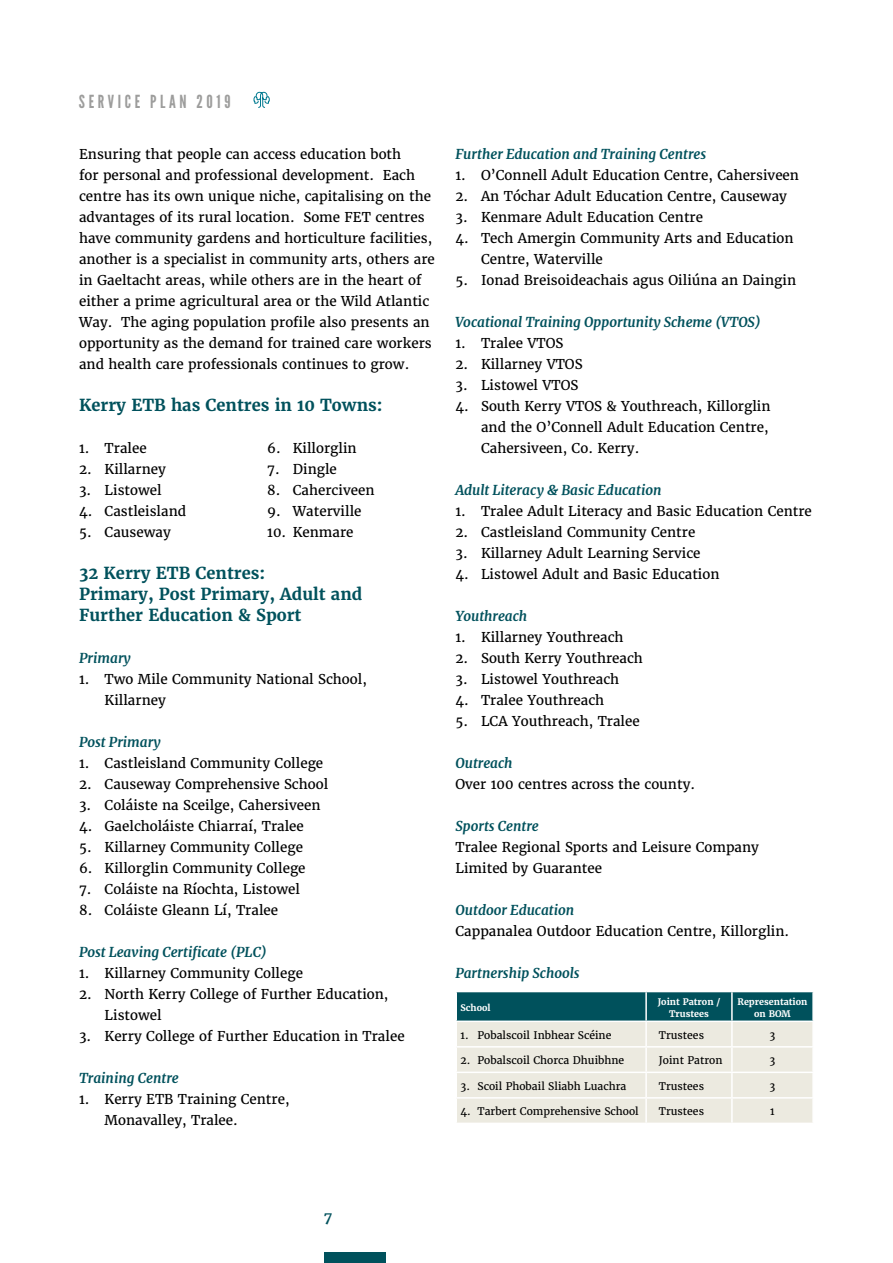
<style>
.page{position:relative;width:893px;height:1263px;background:#fff}
.page>*{position:absolute;margin:0;border:0;box-sizing:border-box;transform-origin:0 0}
.t1{font:18px "League Gothic";letter-spacing:.2em;color:#9d9d9c}
.t2{font:700 16.5px/21px "Merriweather";color:#00515c}
.t3{font:italic 700 15px "Merriweather";color:#00515c}
.t4{font:13.5px/21px "Merriweather";color:#000}
.t5{font:italic 700 13.5px "Merriweather";color:#00515c}
.t6{font:10.5px "Merriweather";color:#000}
.t7{font:700 9px/12px "Merriweather";color:#fff;text-align:center}
</style>
<div class="page">
<svg style="left:253px;top:92px;width:16px;height:16px"></svg>
<div style="left:324px;top:1252px;width:61px;height:11px;background:#00515c"></div>
<svg style="left:457px;top:992px;width:355px;height:130px;background:#b7c8c2"></svg>
<hr style="left:645px;top:992px;width:2px;height:28px;background:#fff">
<hr style="left:731px;top:992px;width:2px;height:28px;background:#fff">
<hr style="left:455px;top:1020px;width:191px;height:2px;background:#fff">
<hr style="left:646px;top:1020px;width:86px;height:2px;background:#fff">
<hr style="left:645px;top:1022px;width:2px;height:24px;background:#fff">
<hr style="left:732px;top:1020px;width:82px;height:2px;background:#fff">
<hr style="left:731px;top:1022px;width:2px;height:24px;background:#fff">
<hr style="left:455px;top:1046px;width:191px;height:1px;background:#fff">
<hr style="left:646px;top:1046px;width:86px;height:1px;background:#fff">
<hr style="left:645px;top:1047px;width:2px;height:24px;background:#fff">
<hr style="left:732px;top:1046px;width:82px;height:1px;background:#fff">
<hr style="left:731px;top:1047px;width:2px;height:24px;background:#fff">
<hr style="left:455px;top:1071px;width:191px;height:2px;background:#fff">
<hr style="left:646px;top:1071px;width:86px;height:2px;background:#fff">
<hr style="left:645px;top:1073px;width:2px;height:24px;background:#fff">
<hr style="left:732px;top:1071px;width:82px;height:2px;background:#fff">
<hr style="left:731px;top:1073px;width:2px;height:24px;background:#fff">
<hr style="left:455px;top:1097px;width:191px;height:1px;background:#fff">
<hr style="left:646px;top:1097px;width:86px;height:1px;background:#fff">
<hr style="left:645px;top:1098px;width:2px;height:24px;background:#fff">
<hr style="left:732px;top:1097px;width:82px;height:1px;background:#fff">
<hr style="left:731px;top:1098px;width:2px;height:24px;background:#fff">
<h1 class="t1" style="left:79px;top:91px;width:153px">SERVICE PLAN 2019</h1>
<p class="t4" style="left:79px;top:144px;width:357px">Ensuring that people can access education both<br>for personal and professional development. Each centre has its own unique niche, capitalising on the advantages of its rural location. Some FET centres have community gardens and horticulture facilities, another is a specialist in community arts, others are in Gaeltacht areas, while others are in the heart of either a prime agricultural area or the Wild Atlantic Way. The aging population profile also presents an opportunity as the demand for trained care workers and health care professionals continues to grow.</p>
<p class="t2" style="left:79px;top:394px;width:305px">Kerry ETB has Centres in 10 Towns:</p>
<p class="t4" style="left:79px;top:438px;width:69px">1. Tralee</p>
<p class="t4" style="left:79px;top:459px;width:88px">2. Killarney</p>
<p class="t4" style="left:79px;top:480px;width:84px">3. Listowel</p>
<p class="t4" style="left:79px;top:501px;width:109px">4. Castleisland</p>
<p class="t4" style="left:79px;top:522px;width:93px">5. Causeway</p>
<p class="t4" style="left:267px;top:438px;width:91px">6. Killorglin</p>
<p class="t4" style="left:267px;top:459px;width:71px">7. Dingle</p>
<p class="t4" style="left:267px;top:480px;width:109px">8. Caherciveen</p>
<p class="t4" style="left:267px;top:501px;width:96px">9. Waterville</p>
<p class="t4" style="left:267px;top:522px;width:88px">10. Kenmare</p>
<p class="t2" style="left:79px;top:562px;width:285px">32 Kerry ETB Centres:<br>Primary, Post Primary, Adult and<br>Further Education &amp; Sport</p>
<p class="t5" style="left:79px;top:650px;width:53px">Primary</p>
<p class="t4" style="left:105px;top:669px;width:264px;text-indent:-26px">1. Two Mile Community National School,<br>Killarney</p>
<p class="t5" style="left:79px;top:734px;width:83px">Post Primary</p>
<p class="t4" style="left:79px;top:753px;width:246px">1. Castleisland Community College</p>
<p class="t4" style="left:79px;top:774px;width:251px">2. Causeway Comprehensive School</p>
<p class="t4" style="left:79px;top:795px;width:243px">3. Coláiste na Sceilge, Cahersiveen</p>
<p class="t4" style="left:79px;top:816px;width:226px">4. Gaelcholáiste Chiarraí, Tralee</p>
<p class="t4" style="left:79px;top:837px;width:225px">5. Killarney Community College</p>
<p class="t4" style="left:79px;top:858px;width:228px">6. Killorglin Community College</p>
<p class="t4" style="left:79px;top:879px;width:222px">7. Coláiste na Ríochta, Listowel</p>
<p class="t4" style="left:79px;top:900px;width:201px">8. Coláiste Gleann Lí, Tralee</p>
<p class="t5" style="left:79px;top:944px;width:189px">Post Leaving Certificate (PLC)</p>
<p class="t4" style="left:79px;top:963px;width:225px">1. Killarney Community College</p>
<p class="t4" style="left:105px;top:984px;width:285px;text-indent:-26px">2. North Kerry College of Further Education,<br>Listowel</p>
<p class="t4" style="left:79px;top:1026px;width:327px">3. Kerry College of Further Education in Tralee</p>
<p class="t5" style="left:79px;top:1070px;width:101px">Training Centre</p>
<p class="t4" style="left:105px;top:1089px;width:186px;text-indent:-26px">1. Kerry ETB Training Centre,<br>Monavalley, Tralee.</p>
<p class="t5" style="left:455px;top:146px;width:252px">Further Education and Training Centres</p>
<p class="t4" style="left:455px;top:165px;width:345px">1. O’Connell Adult Education Centre, Cahersiveen</p>
<p class="t4" style="left:455px;top:186px;width:333px">2. An Tóchar Adult Education Centre, Causeway</p>
<p class="t4" style="left:455px;top:207px;width:249px">3. Kenmare Adult Education Centre</p>
<p class="t4" style="left:481px;top:228px;width:314px;text-indent:-26px">4. Tech Amergin Community Arts and Education<br>Centre, Waterville</p>
<p class="t4" style="left:455px;top:270px;width:342px">5. Ionad Breisoideachais agus Oiliúna an Daingin</p>
<p class="t5" style="left:455px;top:314px;width:307px">Vocational Training Opportunity Scheme (VTOS)</p>
<p class="t4" style="left:455px;top:333px;width:109px">1. Tralee VTOS</p>
<p class="t4" style="left:455px;top:354px;width:129px">2. Killarney VTOS</p>
<p class="t4" style="left:455px;top:375px;width:124px">3. Listowel VTOS</p>
<p class="t4" style="left:481px;top:396px;width:291px;text-indent:-26px">4. South Kerry VTOS &amp; Youthreach, Killorglin and the O’Connell Adult Education Centre,<br>Cahersiveen, Co. Kerry.</p>
<p class="t5" style="left:455px;top:482px;width:208px">Adult Literacy &amp; Basic Education</p>
<p class="t4" style="left:455px;top:501px;width:358px">1. Tralee Adult Literacy and Basic Education Centre</p>
<p class="t4" style="left:455px;top:522px;width:241px">2. Castleisland Community Centre</p>
<p class="t4" style="left:455px;top:543px;width:247px">3. Killarney Adult Learning Service</p>
<p class="t4" style="left:455px;top:564px;width:266px">4. Listowel Adult and Basic Education</p>
<p class="t5" style="left:455px;top:608px;width:73px">Youthreach</p>
<p class="t4" style="left:455px;top:627px;width:170px">1. Killarney Youthreach</p>
<p class="t4" style="left:455px;top:648px;width:189px">2. South Kerry Youthreach</p>
<p class="t4" style="left:455px;top:669px;width:165px">3. Listowel Youthreach</p>
<p class="t4" style="left:455px;top:690px;width:150px">4. Tralee Youthreach</p>
<p class="t4" style="left:455px;top:711px;width:186px">5. LCA Youthreach, Tralee</p>
<p class="t5" style="left:455px;top:755px;width:59px">Outreach</p>
<p class="t4" style="left:455px;top:774px;width:241px">Over 100 centres across the county.</p>
<p class="t5" style="left:455px;top:818px;width:85px">Sports Centre</p>
<p class="t4" style="left:455px;top:837px;width:305px">Tralee Regional Sports and Leisure Company<br>Limited by Guarantee</p>
<p class="t5" style="left:455px;top:902px;width:120px">Outdoor Education</p>
<p class="t4" style="left:455px;top:921px;width:335px">Cappanalea Outdoor Education Centre, Killorglin.</p>
<p class="t5" style="left:455px;top:965px;width:126px">Partnership Schools</p>
<p class="t7" style="left:460px;top:1001px;width:32px">School</p>
<p class="t7" style="left:658px;top:995px;width:64px">Joint Patron /<br>Trustees</p>
<p class="t7" style="left:738px;top:995px;width:71px">Representation on BOM</p>
<p class="t6" style="left:460px;top:1028px;width:152px">1. Pobalscoil Inbhear Scéine</p>
<p class="t6" style="left:659px;top:1028px;width:47px">Trustees</p>
<p class="t6" style="left:770px;top:1028px;width:7px">3</p>
<p class="t6" style="left:460px;top:1054px;width:165px">2. Pobalscoil Chorca Dhuibhne</p>
<p class="t6" style="left:659px;top:1054px;width:65px">Joint Patron</p>
<p class="t6" style="left:770px;top:1054px;width:7px">3</p>
<p class="t6" style="left:460px;top:1079px;width:167px">3. Scoil Phobail Sliabh Luachra</p>
<p class="t6" style="left:659px;top:1079px;width:47px">Trustees</p>
<p class="t6" style="left:770px;top:1079px;width:7px">3</p>
<p class="t6" style="left:460px;top:1105px;width:180px">4. Tarbert Comprehensive School</p>
<p class="t6" style="left:659px;top:1105px;width:47px">Trustees</p>
<p class="t6" style="left:770px;top:1105px;width:6px">1</p>
<p class="t3" style="left:324px;top:1208px;width:10px">7</p>
</div>
